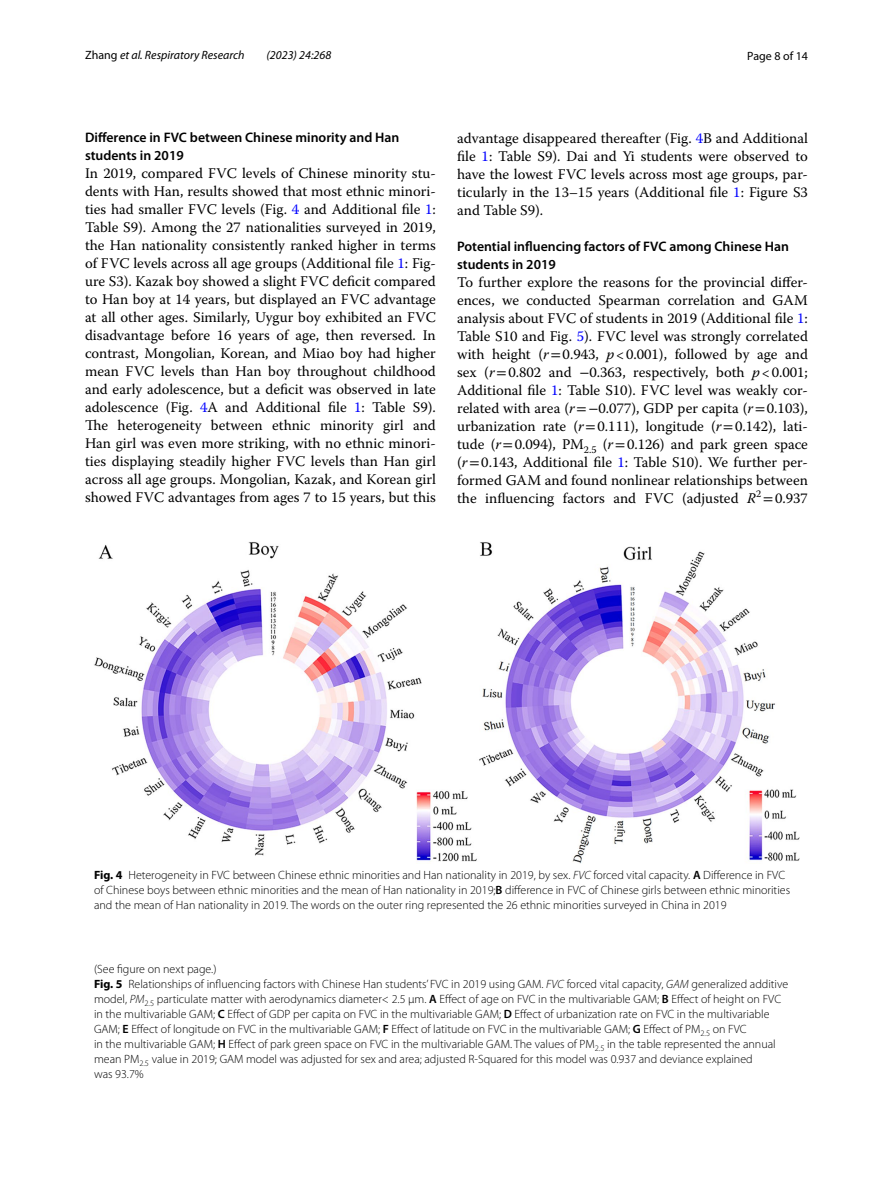
<style>
.page{position:relative;width:893px;height:1187px;background:#fff}
.page>*{position:absolute;margin:0;border:0;box-sizing:border-box;transform-origin:0 0}
.t1{font:14.7px/18px "Warnock Pro";color:#000;text-align:justify}
.t2{font:600 13.8px/18px "Myriad Pro";color:#000}
.t3{font:300 12px/15px "Myriad Pro";color:#000}
.t4{font:italic 12px "Myriad Pro";color:#000}
.t5{font:12px "Myriad Pro";color:#000}
.s1{font-style:normal}
.s2{color:#00f}
.s3{font-style:italic}
.s4{font-family:"STIX"}
.s5{font-weight:700}
.s6{font-weight:600}
</style>
<div class="page">
<img style="left:94px;top:542px;width:705px;height:321px">
<p class="t4" style="left:85px;top:48px;width:161px"><span class="s1">Zhang</span> et al. Respiratory Research</p>
<p class="t4" style="left:267px;top:48px;width:66px">(2023) 24:268</p>
<p class="t5" style="left:747px;top:48px;width:62px">Page 8 of 14</p>
<p class="t2" style="left:85px;top:128px;width:316px">Difference in FVC between Chinese minority and Han students in 2019</p>
<p class="t1" style="left:85px;top:164px;width:352px">In 2019, compared FVC levels of Chinese minority stu&shy;dents with Han, results showed that most ethnic minori&shy;ties had smaller FVC levels (Fig. <span class="s2">4</span> and Additional file <span class="s2">1</span>:<br>Table S9). Among the 27 nationalities surveyed in 2019, the Han nationality consistently ranked higher in terms of FVC levels across all age groups (Additional file <span class="s2">1</span>: Fig&shy;ure S3). Kazak boy showed a slight FVC deficit compared to Han boy at 14 years, but displayed an FVC advantage at all other ages. Similarly, Uygur boy exhibited an FVC disadvantage before 16 years of age, then reversed. In contrast, Mongolian, Korean, and Miao boy had higher mean FVC levels than Han boy throughout childhood and early adolescence, but a deficit was observed in late adolescence (Fig. <span class="s2">4</span>A and Additional file <span class="s2">1</span>: Table S9).<br>The heterogeneity between ethnic minority girl and Han girl was even more striking, with no ethnic minori&shy;ties displaying steadily higher FVC levels than Han girl across all age groups. Mongolian, Kazak, and Korean girl showed FVC advantages from ages 7 to 15 years, but this</p>
<p class="t1" style="left:457px;top:128px;width:352px">advantage disappeared thereafter (Fig. <span class="s2">4</span>B and Additional file <span class="s2">1</span>: Table S9). Dai and Yi students were observed to have the lowest FVC levels across most age groups, par&shy;ticularly in the 13–15 years (Additional file <span class="s2">1</span>: Figure S3 and Table S9).</p>
<p class="t2" style="left:457px;top:237px;width:333px">Potential influencing factors of FVC among Chinese Han students in 2019</p>
<p class="t1" style="left:457px;top:272px;width:352px">To further explore the reasons for the provincial differ&shy;ences, we conducted Spearman correlation and GAM analysis about FVC of students in 2019 (Additional file <span class="s2">1</span>:<br>Table S10 and Fig. <span class="s2">5</span>). FVC level was strongly correlated with height (<span class="s3">r</span><span class="s4">=</span>0.943, <span class="s3">p</span>&lt;0.001), followed by age and sex (<span class="s3">r</span><span class="s4">=</span>0.802 and <span class="s4">−</span>0.363, respectively, both <span class="s3">p</span>&lt;0.001; Additional file <span class="s2">1</span>: Table S10). FVC level was weakly cor&shy;related with area (<span class="s3">r</span><span class="s4">=−</span>0.077), GDP per capita (<span class="s3">r</span><span class="s4">=</span>0.103), urbanization rate (<span class="s3">r</span><span class="s4">=</span>0.111), longitude (<span class="s3">r</span><span class="s4">=</span>0.142), lati&shy;tude (<span class="s3">r</span><span class="s4">=</span>0.094), PM<sub>2.5</sub> (<span class="s3">r</span><span class="s4">=</span>0.126) and park green space (<span class="s3">r</span><span class="s4">=</span>0.143, Additional file <span class="s2">1</span>: Table S10). We further per&shy;formed GAM and found nonlinear relationships between the influencing factors and FVC (adjusted <span class="s3">R</span><sup>2</sup> <span class="s4">=</span>0.937</p>
<p class="t3" style="left:94px;top:867px;width:698px"><span class="s5">Fig. 4</span> Heterogeneity in FVC between Chinese ethnic minorities and Han nationality in 2019, by sex. <span class="s3">FVC</span> forced vital capacity. <span class="s6">A</span> Difference in FVC of Chinese boys between ethnic minorities and the mean of Han nationality in 2019;<span class="s6">B</span> difference in FVC of Chinese girls between ethnic minorities and the mean of Han nationality in 2019. The words on the outer ring represented the 26 ethnic minorities surveyed in China in 2019</p>
<p class="t3" style="left:94px;top:961px;width:124px">(See figure on next page.)</p>
<p class="t3" style="left:94px;top:976px;width:696px"><span class="s5">Fig. 5</span> Relationships of influencing factors with Chinese Han students’ FVC in 2019 using GAM. <span class="s3">FVC</span> forced vital capacity, <span class="s3">GAM</span> generalized additive model, <span class="s3">PM</span><sub>2.5</sub> particulate matter with aerodynamics diameter&lt; 2.5 μm. <span class="s6">A</span> Effect of age on FVC in the multivariable GAM; <span class="s6">B</span> Effect of height on FVC in the multivariable GAM; <span class="s6">C</span> Effect of GDP per capita on FVC in the multivariable GAM; <span class="s6">D</span> Effect of urbanization rate on FVC in the multivariable GAM; <span class="s6">E</span> Effect of longitude on FVC in the multivariable GAM; <span class="s6">F</span> Effect of latitude on FVC in the multivariable GAM; <span class="s6">G</span> Effect of -PM<sub>2.5</sub> on FVC<br>in the multivariable GAM; <span class="s6">H</span> Effect of park green space on FVC in the multivariable GAM. The values of -PM<sub>2.5</sub> in the table represented the annual mean PM<sub>2.5</sub> value in 2019; GAM model was adjusted for sex and area; adjusted R-Squared for this model was 0.937 and deviance explained<br>was 93.7%</p>
</div>
